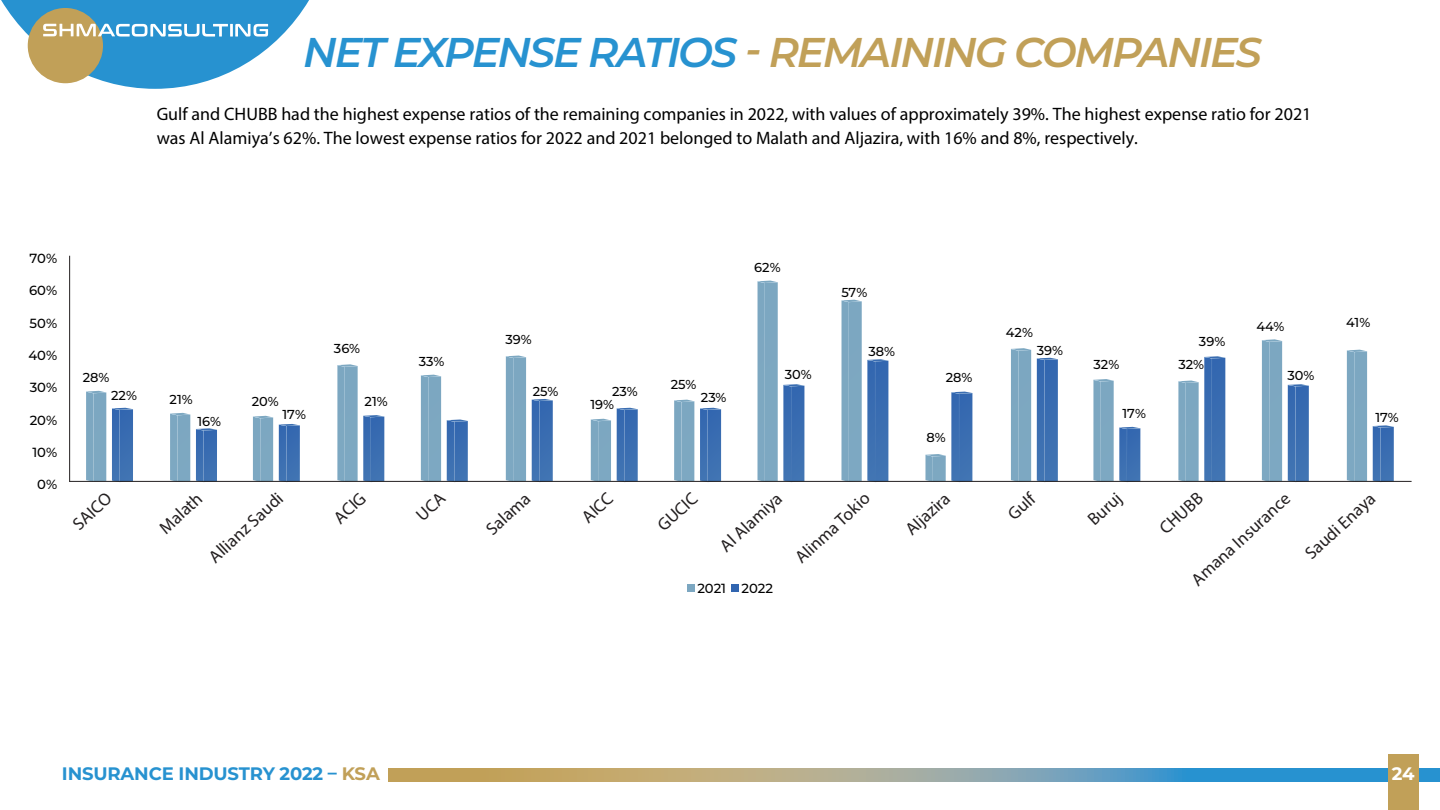
<style>
.page{position:relative;width:1440px;height:810px;background:#fff}
.page>*{position:absolute;margin:0;border:0;box-sizing:border-box;transform-origin:0 0}
.t1{font:italic 600 41.55px "Montserrat";letter-spacing:-.05em;color:#c1a058}
.t2{font:18px/23.9px "Myriad Pro";color:#010101}
.t3{font:700 18px "Montserrat";letter-spacing:-.01em;color:#2792d0}
.t4{font:700 18px "Montserrat";color:#fff}
.t5{font:17.7px "Myriad Pro";color:#231f20}
.t6{font:500 13.2px "Montserrat";color:#000}
.t7{font:500 12.9px "Montserrat";color:#000}
.s1{color:#2792d0}
.s2{color:#c1a058}
</style>
<div class="page">
<svg style="left:112px;top:408px;width:21px;height:73px;background:#3d70b2"></svg>
<svg style="left:86px;top:391px;width:20px;height:90px;background:#7fa9c2"></svg>
<svg style="left:196px;top:428px;width:21px;height:53px"></svg>
<svg style="left:170px;top:413px;width:20px;height:68px"></svg>
<svg style="left:279px;top:424px;width:21px;height:57px"></svg>
<svg style="left:253px;top:416px;width:20px;height:65px"></svg>
<svg style="left:337px;top:364px;width:47px;height:117px"></svg>
<svg style="left:447px;top:420px;width:21px;height:61px"></svg>
<svg style="left:421px;top:375px;width:20px;height:106px;background:#7ea8c2"></svg>
<svg style="left:532px;top:399px;width:21px;height:82px;background:#4071b3"></svg>
<div style="left:506px;top:356px;width:20px;height:125px;background:#7da8c1"></div>
<svg style="left:617px;top:408px;width:21px;height:73px;background:#4071b3"></svg>
<svg style="left:591px;top:419px;width:20px;height:62px"></svg>
<svg style="left:700px;top:408px;width:21px;height:73px;background:#3e70b2"></svg>
<svg style="left:674px;top:400px;width:20px;height:81px;background:#80a9c2"></svg>
<svg style="left:757px;top:281px;width:47px;height:200px"></svg>
<svg style="left:841px;top:300px;width:47px;height:181px"></svg>
<svg style="left:925px;top:392px;width:47px;height:89px"></svg>
<svg style="left:1037px;top:358px;width:21px;height:123px;background:#3e70b2"></svg>
<svg style="left:1011px;top:348px;width:20px;height:133px;background:#7fa9c2"></svg>
<svg style="left:1093px;top:379px;width:47px;height:102px"></svg>
<svg style="left:1178px;top:356px;width:47px;height:125px"></svg>
<svg style="left:1288px;top:384px;width:21px;height:97px;background:#3f71b3"></svg>
<svg style="left:1262px;top:339px;width:20px;height:142px;background:#7fa9c2"></svg>
<svg style="left:1373px;top:425px;width:21px;height:56px"></svg>
<div style="left:1347px;top:350px;width:20px;height:131px;background:#7da8c1"></div>
<hr style="left:70px;top:481px;width:1342px;height:1px;background:#231f20">
<div style="left:687px;top:585px;width:8px;height:7px;background:#7ca7c1"></div>
<div style="left:731px;top:585px;width:8px;height:7px;background:#3165b0"></div>
<svg style="left:1px;top:0;width:308px;height:89px"></svg>
<div style="left:388px;top:768px;width:1052px;height:13px;background:#c1a058"></div>
<svg style="left:558px;top:768px;width:882px;height:13px;background:#7ea2a8"></svg>
<div style="left:1388px;top:754px;width:30px;height:56px;background:#c1a058"></div>
<hr style="left:69px;top:256px;width:1px;height:226px;background:#231f20">
<h1 class="t1" style="left:303px;top:23px;width:960px"><span class="s1">NET EXPENSE RATIOS</span> - REMAINING COMPANIES</h1>
<p class="t2" style="left:157px;top:102px;width:1156px">Gulf and CHUBB had the highest expense ratios of the remaining companies in 2022, with values of approximately 39%. The highest expense ratio for 2021 was Al Alamiya’s 62%. The lowest expense ratios for 2022 and 2021 belonged to Malath and Aljazira, with 16% and 8%, respectively.</p>
<p class="t6" style="left:30px;top:249px;width:29px">70%</p>
<p class="t6" style="left:29px;top:281px;width:30px">60%</p>
<p class="t6" style="left:30px;top:314px;width:29px">50%</p>
<p class="t6" style="left:28px;top:346px;width:30px">40%</p>
<p class="t6" style="left:30px;top:379px;width:29px">30%</p>
<p class="t6" style="left:30px;top:411px;width:29px">20%</p>
<p class="t6" style="left:32px;top:443px;width:26px">10%</p>
<p class="t6" style="left:37px;top:476px;width:21px">0%</p>
<p class="t7" style="left:83px;top:368px;width:28px">28%</p>
<p class="t7" style="left:111px;top:386px;width:27px">22%</p>
<p class="t7" style="left:170px;top:390px;width:25px">21%</p>
<p class="t7" style="left:198px;top:412px;width:25px">16%</p>
<p class="t7" style="left:252px;top:392px;width:28px">20%</p>
<p class="t7" style="left:282px;top:406px;width:25px">17%</p>
<p class="t7" style="left:334px;top:339px;width:28px">36%</p>
<p class="t7" style="left:365px;top:392px;width:25px">21%</p>
<p class="t7" style="left:419px;top:352px;width:27px">33%</p>
<p class="t7" style="left:505px;top:331px;width:28px">39%</p>
<p class="t7" style="left:533px;top:382px;width:27px">25%</p>
<p class="t7" style="left:612px;top:382px;width:27px">23%</p>
<p class="t7" style="left:590px;top:396px;width:25px">19%</p>
<p class="t7" style="left:754px;top:258px;width:28px">62%</p>
<p class="t7" style="left:671px;top:375px;width:27px">25%</p>
<p class="t7" style="left:701px;top:389px;width:27px">23%</p>
<p class="t7" style="left:785px;top:365px;width:28px">30%</p>
<p class="t7" style="left:841px;top:283px;width:27px">57%</p>
<p class="t7" style="left:868px;top:343px;width:28px">38%</p>
<p class="t7" style="left:946px;top:369px;width:28px">28%</p>
<p class="t7" style="left:927px;top:428px;width:21px">8%</p>
<p class="t7" style="left:1006px;top:324px;width:29px">42%</p>
<p class="t7" style="left:1037px;top:341px;width:28px">39%</p>
<p class="t7" style="left:1093px;top:356px;width:27px">32%</p>
<p class="t7" style="left:1199px;top:333px;width:28px">39%</p>
<p class="t7" style="left:1178px;top:356px;width:27px">32%</p>
<p class="t7" style="left:1256px;top:317px;width:29px">44%</p>
<p class="t7" style="left:1287px;top:367px;width:28px">30%</p>
<p class="t7" style="left:1346px;top:314px;width:26px">41%</p>
<p class="t7" style="left:1122px;top:405px;width:25px">17%</p>
<p class="t7" style="left:1375px;top:408px;width:25px">17%</p>
<p class="t5" style="left:68px;top:519px;width:47px;rotate:-43deg">SAICO</p>
<p class="t5" style="left:155px;top:522px;width:53px;rotate:-43deg">Malath</p>
<p class="t5" style="left:204px;top:551px;width:95px;rotate:-43deg">Allianz Saudi</p>
<p class="t5" style="left:329px;top:512px;width:38px;rotate:-43deg">ACIG</p>
<p class="t5" style="left:481px;top:524px;width:55px;rotate:-43deg">Salama</p>
<p class="t5" style="left:577px;top:511px;width:37px;rotate:-43deg">AICC</p>
<p class="t5" style="left:653px;top:520px;width:49px;rotate:-43deg">GUCIC</p>
<p class="t5" style="left:715px;top:540px;width:79px;rotate:-43deg">Al Alamiya</p>
<p class="t5" style="left:791px;top:552px;width:96px;rotate:-43deg">Alinma Tokio</p>
<p class="t5" style="left:901px;top:524px;width:55px;rotate:-43deg">AIjazira</p>
<p class="t5" style="left:1003px;top:509px;width:32px;rotate:-43deg">Gulf</p>
<p class="t5" style="left:1083px;top:514px;width:41px;rotate:-43deg">Buruj</p>
<p class="t5" style="left:1187px;top:574px;width:129px;rotate:-43deg">Amana Insurance</p>
<p class="t5" style="left:1300px;top:548px;width:90px;rotate:-43deg">Saudi Enaya</p>
<p class="t5" style="left:1155px;top:523px;width:54px;rotate:-43deg">CHUBB</p>
<p class="t6" style="left:697px;top:579px;width:77px">2021 2022</p>
<p class="t3" style="left:62px;top:761px;width:319px">INSURANCE INDUSTRY 2022 – <span class="s2">KSA</span></p>
<p class="t4" style="left:1392px;top:761px;width:24px">24</p>
</div>
